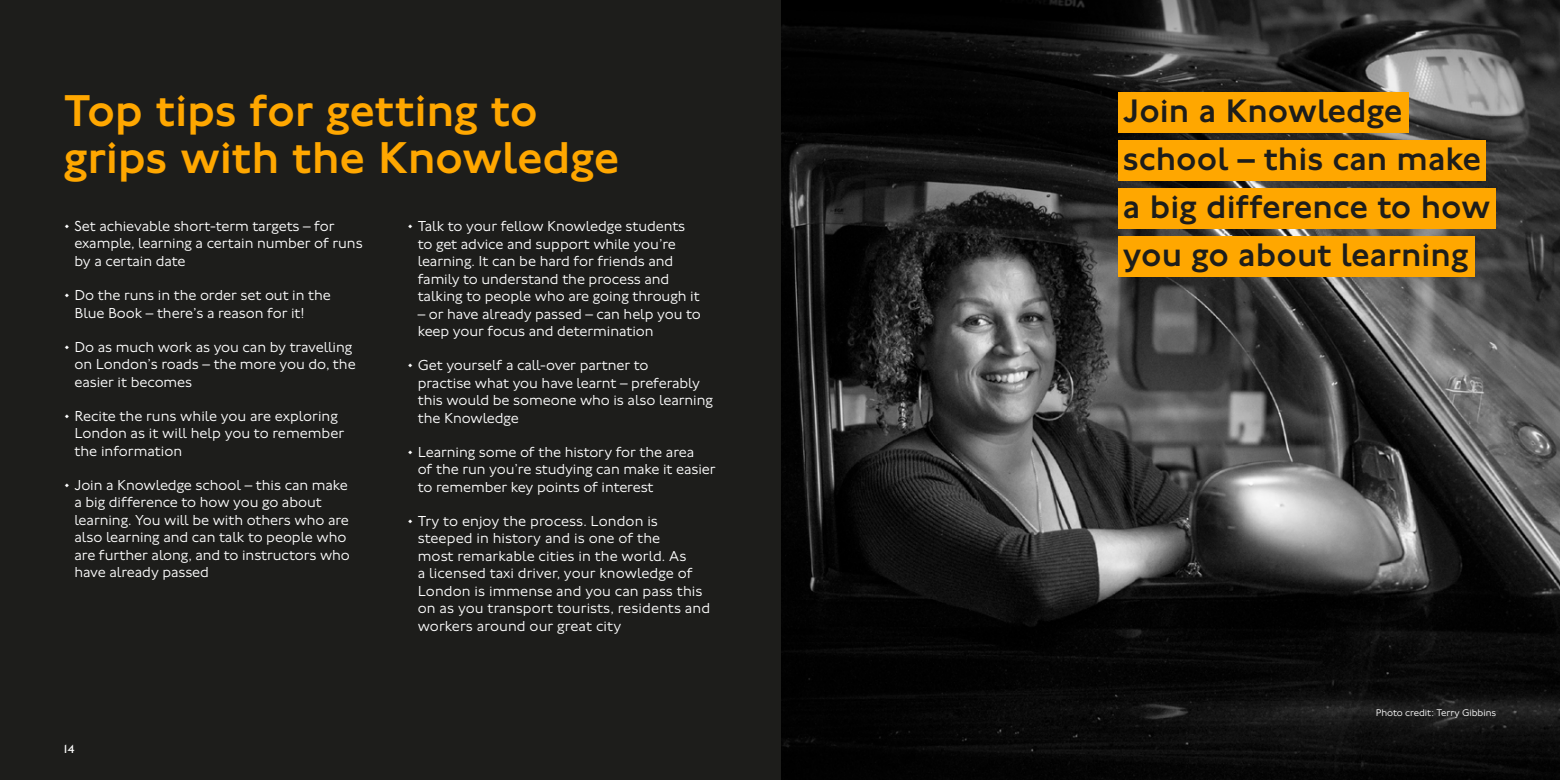
<style>
.page{position:relative;width:1560px;height:780px;background:#fff}
.page>*{position:absolute;margin:0;border:0;box-sizing:border-box;transform-origin:0 0}
.t1{font:500 46.25px/46.2px "Johnston 100";letter-spacing:-.01em;color:#ffa700}
.t2{font:500 33.75px/48px "Johnston 100";color:#1d1d1b}
.t3{font:300 15px/17.5px "Johnston 100";letter-spacing:-.005em;color:#fff}
.t4{font:12.5px "Johnston 100";color:#fff}
.t5{font:300 10px "Johnston 100";letter-spacing:-.005em;color:#fff}
</style>
<div class="page">
<img style="left:780px;top:0;width:779px;height:780px">
<div style="left:0;top:0;width:780px;height:780px;background:#1d1d1b"></div>
<div style="left:1118px;top:92px;width:290px;height:41px;background:#ffa700"></div>
<div style="left:1118px;top:140px;width:367px;height:41px;background:#ffa700"></div>
<div style="left:1118px;top:188px;width:377px;height:41px;background:#ffa700"></div>
<div style="left:1118px;top:236px;width:356px;height:40px;background:#ffa700"></div>
<h1 class="t1" style="left:64px;top:89px;width:557px">Top tips for getting to grips with the Knowledge</h1>
<p class="t3" style="left:74px;top:217px;width:290px;text-indent:-11px">• Set achievable short-term targets – for example, learning a certain number of runs by a certain date</p>
<p class="t3" style="left:74px;top:286px;width:258px;text-indent:-11px">• Do the runs in the order set out in the<br>Blue Book – there’s a reason for it!</p>
<p class="t3" style="left:74px;top:338px;width:283px;text-indent:-11px">• Do as much work as you can by travelling on London’s roads – the more you do, the easier it becomes</p>
<p class="t3" style="left:74px;top:407px;width:271px;text-indent:-11px">• Recite the runs while you are exploring<br>London as it will help you to remember the information</p>
<p class="t3" style="left:74px;top:476px;width:277px;text-indent:-11px">• Join a Knowledge school – this can make a big difference to how you go about learning. You will be with others who are also learning and can talk to people who are further along, and to instructors who have already passed</p>
<p class="t3" style="left:418px;top:217px;width:283px;text-indent:-11px">• Talk to your fellow Knowledge students to get advice and support while you’re learning. It can be hard for friends and family to understand the process and talking to people who are going through it</p>
<p class="t3" style="left:418px;top:305px;width:284px">– or have already passed – can help you to keep your focus and determination</p>
<p class="t3" style="left:418px;top:356px;width:297px;text-indent:-11px">• Get yourself a call-over partner to<br>practise what you have learnt – preferably this would be someone who is also learning the Knowledge</p>
<p class="t3" style="left:418px;top:443px;width:299px;text-indent:-11px">• Learning some of the history for the area<br>of the run you’re studying can make it easier to remember key points of interest</p>
<p class="t3" style="left:418px;top:512px;width:294px;text-indent:-11px">• Try to enjoy the process. London is steeped in history and is one of the<br>most remarkable cities in the world. As<br>a licensed taxi driver, your knowledge of London is immense and you can pass this on as you transport tourists, residents and workers around our great city</p>
<p class="t4" style="left:64px;top:741px;width:12px">14</p>
<h2 class="t2" style="left:1122px;top:87px;width:369px">Join a Knowledge school – this can make a big difference to how you go about learning</h2>
<p class="t5" style="left:1375px;top:707px;width:122px">Photo credit: Terry Gibbins</p>
</div>
